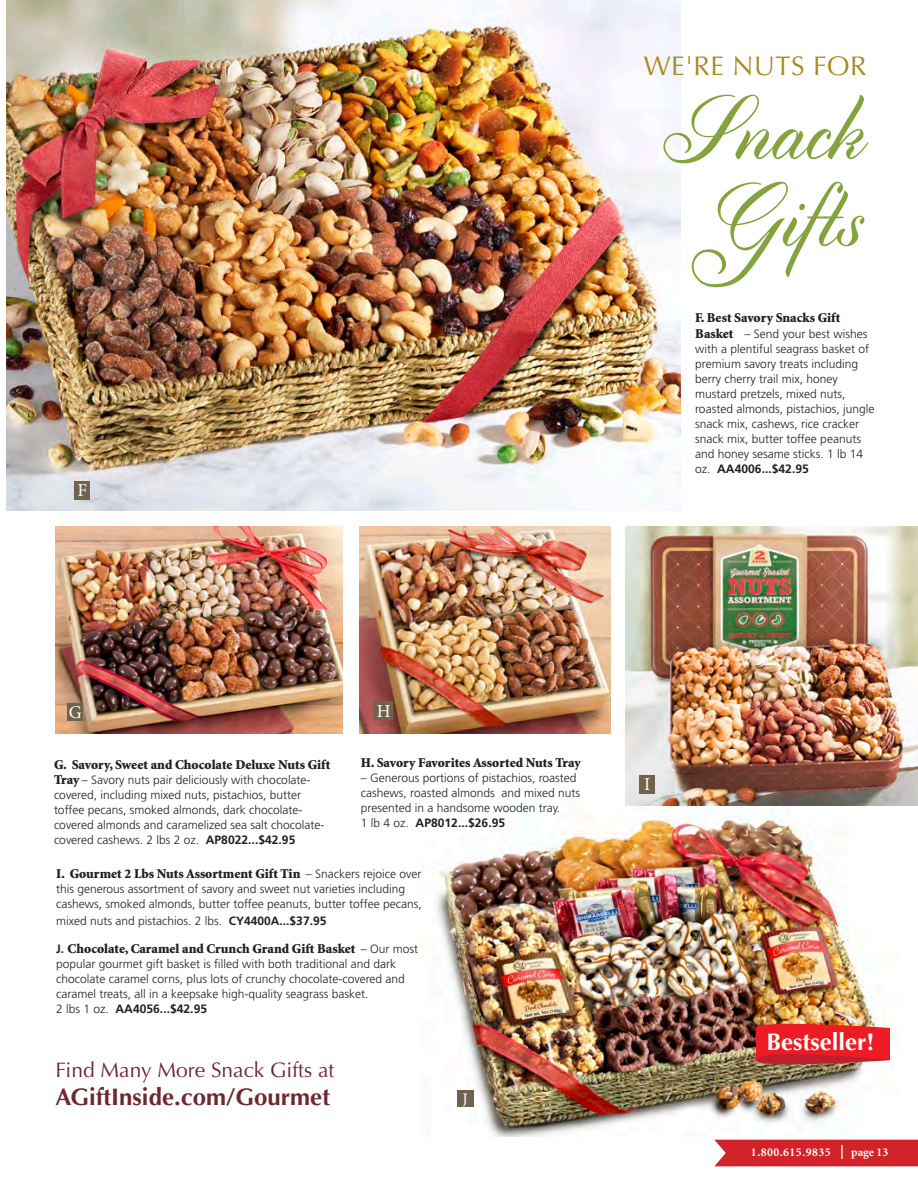
<style>
.page{position:relative;width:918px;height:1188px;background:#fff}
.page>*{position:absolute;margin:0;border:0;box-sizing:border-box;transform-origin:0 0}
.Gold_Head_1{font:italic 108px/87px "Cylburn";color:#85a33d;text-align:center}
.Gold_Head_1-2{font:27px "Optima";letter-spacing:.02em;color:#a88922}
.intro_text_block{font:700 24px "Optima";color:#6e282f}
.intro_text_block-2{font:700 24px "Optima";color:#fff}
.intro_text_block-3{font:21px "Optima";color:#6e282f}
.Gift_ID{font:18.15px "Minion Pro";color:#fff}
.Gift_ID-2{font:18px "Minion Pro";color:#fff}
.Gift_ID-3{font:16.05px "Minion Pro";color:#fff}
.t1{font:900 13.5px "Minion";color:#231f20}
.t2{font:700 12.15px "Frutiger";color:#231f20}
.t3{font:300 12px/15px "Frutiger";color:#231f20}
.t4{font:700 12px "Minion";letter-spacing:.04em;color:#fff}
.s1{font-family:"Minion";font-weight:900;font-size:13.5px}
.s2{font-weight:300;font-size:12px}
.s3{font-weight:700;font-size:12.15px}
.s4{font-family:"Frutiger";font-weight:300;font-size:12px}
.s5{font-weight:700}
.s6{font-family:"Frutiger";font-weight:700;font-size:12.15px}
.s7{font-weight:400;font-size:21px}
</style>
<div class="page">
<div style="left:714px;top:1140px;width:204px;height:26px;background:#d2232a"></div>
<img style="left:6px;top:0;width:674px;height:511px">
<img style="left:436px;top:795px;width:442px;height:341px">
<div style="left:75px;top:482px;width:15px;height:18px;background:#71624e"></div>
<div style="left:457px;top:1091px;width:17px;height:16px;background:#71624e"></div>
<img style="left:756px;top:1019px;width:134px;height:50px">
<img style="left:626px;top:526px;width:292px;height:280px">
<img style="left:359px;top:526px;width:252px;height:208px">
<img style="left:55px;top:526px;width:288px;height:208px">
<div style="left:68px;top:703px;width:15px;height:18px;background:#71624e"></div>
<div style="left:639px;top:775px;width:16px;height:18px;background:#71624e"></div>
<div style="left:375px;top:702px;width:18px;height:18px;background:#71624e"></div>
<p class="Gift_ID" style="left:77px;top:478px;width:11px">F</p>
<p class="Gold_Head_1-2" style="left:644px;top:50px;width:225px">WE'RE NUTS FOR</p>
<p class="Gold_Head_1" style="left:665px;top:93px;width:226px">Snack<br>Gifts</p>
<p class="t1" style="left:695px;top:311px;width:147px">F. Best Savory Snacks Gift</p>
<p class="t3" style="left:695px;top:326px;width:181px"><span class="s1">Basket</span> – Send your best wishes with a plentiful seagrass basket of premium savory treats including berry cherry trail mix, honey mustard pretzels, mixed nuts, roasted almonds, pistachios, jungle snack mix, cashews, rice cracker snack mix, butter toffee peanuts and honey sesame sticks. 1 lb 14</p>
<p class="t2" style="left:695px;top:462px;width:115px"><span class="s2">oz.</span> AA4006...$42.95</p>
<p class="Gift_ID-2" style="left:69px;top:700px;width:14px">G</p>
<p class="t1" style="left:54px;top:758px;width:278px">G. Savory, Sweet and Chocolate Deluxe Nuts Gift</p>
<p class="t3" style="left:54px;top:773px;width:272px"><span class="s1">Tray</span> – Savory nuts pair deliciously with chocolate&shy;covered, including mixed nuts, pistachios, butter toffee pecans, smoked almonds, dark chocolate&shy;covered almonds and caramelized sea salt chocolate&shy;covered cashews. 2 lbs 2 oz. <span class="s3">AP8022...$42.95</span></p>
<p class="Gift_ID" style="left:377px;top:699px;width:15px">H</p>
<p class="t1" style="left:361px;top:756px;width:221px">H. Savory Favorites Assorted Nuts Tray</p>
<p class="t3" style="left:361px;top:770px;width:221px">– Generous portions of pistachios, roasted cashews, roasted almonds and mixed nuts presented in a handsome wooden tray.</p>
<p class="t2" style="left:361px;top:816px;width:146px"><span class="s2">1 lb 4 oz.</span> AP8012...$26.95</p>
<p class="t1" style="left:56px;top:867px;width:367px">I. Gourmet 2 Lbs Nuts Assortment Gift Tin <span class="s4">– Snackers rejoice over</span></p>
<p class="t3" style="left:56px;top:881px;width:367px">this generous assortment of savory and sweet nut varieties including cashews, smoked almonds, butter toffee peanuts, butter toffee pecans,</p>
<p class="t3" style="left:56px;top:913px;width:272px">mixed nuts and pistachios. 2 lbs. <span class="s5">CY4400A...</span><span class="s3">$37.95</span></p>
<p class="t1" style="left:56px;top:942px;width:364px"><span class="s6">J.</span> Chocolate, Caramel and Crunch Grand Gift Basket <span class="s4">– Our most</span></p>
<p class="t3" style="left:56px;top:957px;width:350px">popular gourmet gift basket is filled with both traditional and dark chocolate caramel corns, plus lots of crunchy chocolate-covered and caramel treats, all in a keepsake high-quality seagrass basket.</p>
<p class="t2" style="left:56px;top:1002px;width:152px"><span class="s2">2 lbs 1 oz.</span> AA4056...$42.95</p>
<p class="intro_text_block-3" style="left:56px;top:1057px;width:280px">Find Many More Snack Gifts at</p>
<p class="intro_text_block" style="left:56px;top:1083px;width:276px">AGiftInside.com/Gourmet</p>
<p class="Gift_ID-3" style="left:463px;top:1088px;width:7px">J</p>
<p class="Gift_ID" style="left:644px;top:772px;width:8px">I</p>
<p class="intro_text_block-2" style="left:767px;top:1027px;width:109px">Bestseller!</p>
<p class="t4" style="left:751px;top:1146px;width:139px">1.800.615.9835 <span class="s7">|</span> page 13</p>
</div>
